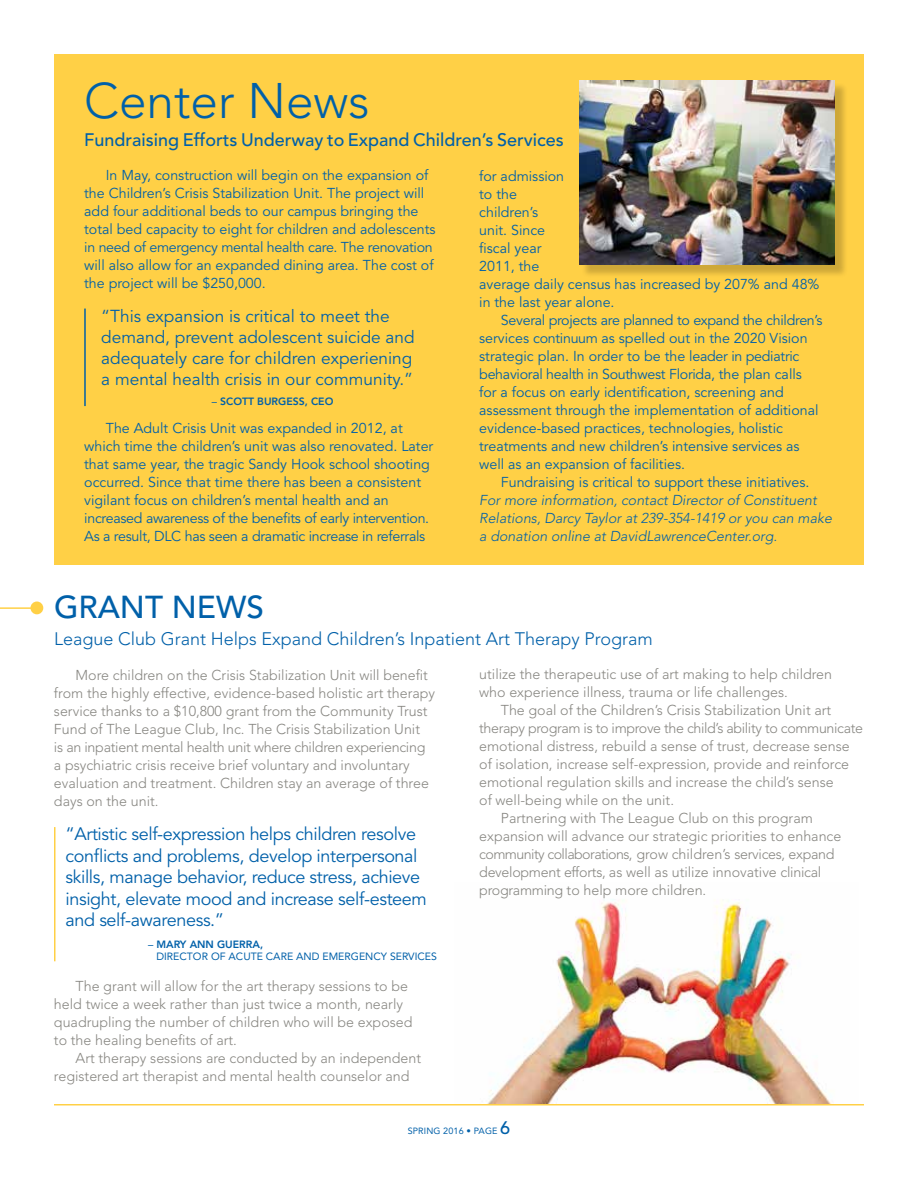
<style>
.page{position:relative;width:918px;height:1188px;background:#fff}
.page>*{position:absolute;margin:0;border:0;box-sizing:border-box;transform-origin:0 0}
.t1{font:300 49.5px "Avenir";color:#0060a9}
.t2{font:500 31.5px "Avenir";color:#0060a9}
.t3{font:18px/21.6px "Avenir";letter-spacing:-.02em;color:#0060a9}
.t4{font:300 18px "Avenir";color:#0060a9}
.t5{font:500 18px "Avenir";color:#0060a9}
.t6{font:17.25px/21px "Avenir";color:#0060a9}
.t7{font:14.25px/18px "Avenir";color:#0060a9}
.t8{font:300 14.25px/18px "Avenir";color:#878681}
.t9{font:italic 300 14.25px/18px "Avenir";color:#0060a9}
.t10{font:300 14.25px "Avenir";letter-spacing:-.02em;color:#878681}
.t11{font:300 14.25px "Avenir";letter-spacing:-.025em;color:#878681}
.t12{font:10.5px/12.6px "Avenir";color:#0060a9}
.t13{font:800 10.5px "Avenir";color:#0060a9}
.t14{font:9px "Avenir";letter-spacing:.015em;color:#0060a9}
.s1{font-weight:400}
.s2{font-weight:800}
.s3{font-weight:500;font-size:18px}
</style>
<div class="page">
<img style="left:487px;top:899px;width:345px;height:205px">
<hr style="left:54px;top:1104px;width:810px;height:2px;background:#ffd046">
<hr style="left:54px;top:827px;width:2px;height:134px;background:#ffd046">
<div style="left:54px;top:54px;width:810px;height:511px;background:#ffd046"></div>
<div style="left:582px;top:82px;width:266px;height:196px;background:#000;opacity:.2"></div>
<img style="left:580px;top:80px;width:255px;height:185px">
<hr style="left:0;top:607px;width:37px;height:2px;background:#ffd046">
<div style="left:30px;top:602px;width:13px;height:12px;background:#ffd046;border-radius:50%"></div>
<hr style="left:84px;top:309px;width:2px;height:97px;background:#0060a9">
<h1 class="t1" style="left:84px;top:71px;width:287px">Center News</h1>
<p class="t5" style="left:84px;top:130px;width:481px">Fundraising Efforts Underway to Expand Children’s Services</p>
<p class="t7" style="left:84px;top:167px;width:353px;text-indent:22px">In May, construction will begin on the expansion of the Children’s Crisis Stabilization Unit. The project will add four additional beds to our campus bringing the total bed capacity to eight for children and adolescents in need of emergency mental health care. The renovation will also allow for an expanded dining area. The cost of the project will be $250,000.</p>
<p class="t7" style="left:479px;top:167px;width:342px">for admission<br>to the<br>children’s<br>unit. Since<br>fiscal year<br>2011, the<br>average daily census has increased by 207% and 48% in the last year alone.</p>
<p class="t7" style="left:479px;top:311px;width:345px;text-indent:22px">Several projects are planned to expand the children’s services continuum as spelled out in the 2020 Vision strategic plan. In order to be the leader in pediatric behavioral health in Southwest Florida, the plan calls for a focus on early identification, screening and assessment through the implementation of additional evidence-based practices, technologies, holistic treatments and new children’s intensive services as well as an expansion of facilities.</p>
<p class="t7" style="left:501px;top:473px;width:310px">Fundraising is critical to support these initiatives.</p>
<p class="t9" style="left:479px;top:491px;width:354px">For more information, contact Director of Constituent<br>Relations, Darcy Taylor at 239-354-1419 or you can make a donation online at DavidLawrenceCenter.org.</p>
<p class="t6" style="left:101px;top:306px;width:315px">“This expansion is critical to meet the demand, prevent adolescent suicide and adequately care for children experiening a mental health crisis in our community.”</p>
<p class="t13" style="left:212px;top:396px;width:123px"><span class="s1">–</span> SCOTT BURGESS, CEO</p>
<p class="t7" style="left:84px;top:420px;width:351px;text-indent:22px">The Adult Crisis Unit was expanded in 2012, at which time the children’s unit was also renovated. Later that same year, the tragic Sandy Hook school shooting occurred. Since that time there has been a consistent vigilant focus on children’s mental health and an increased awareness of the benefits of early intervention.<br>As a result, DLC has seen a dramatic increase in referrals</p>
<h2 class="t2" style="left:54px;top:589px;width:211px">GRANT NEWS</h2>
<p class="t4" style="left:54px;top:628px;width:600px">League Club Grant Helps Expand Children’s Inpatient Art Therapy Program</p>
<p class="t8" style="left:54px;top:666px;width:383px;text-indent:22px">More children on the Crisis Stabilization Unit will benefit from the highly effective, evidence-based holistic art therapy service thanks to a $10,800 grant from the Community Trust Fund of The League Club, Inc. The Crisis Stabilization Unit<br>is an inpatient mental health unit where children experiencing a psychiatric crisis receive brief voluntary and involuntary evaluation and treatment. Children stay an average of three days on the unit.</p>
<p class="t3" style="left:65px;top:824px;width:363px">“Artistic self-expression helps children resolve conflicts and problems, develop interpersonal skills, manage behavior, reduce stress, achieve insight, elevate mood and increase self-esteem and self-awareness.”</p>
<p class="t12" style="left:156px;top:938px;width:282px;text-indent:-8px">– <span class="s2">MARY ANN GUERRA,<br></span>DIRECTOR OF ACUTE CARE AND EMERGENCY SERVICES</p>
<p class="t8" style="left:54px;top:977px;width:360px;text-indent:22px">The grant will allow for the art therapy sessions to be held twice a week rather than just twice a month, nearly quadrupling the number of children who will be exposed to the healing benefits of art.</p>
<p class="t8" style="left:54px;top:1049px;width:369px;text-indent:22px">Art therapy sessions are conducted by an independent registered art therapist and mental health counselor and</p>
<p class="t8" style="left:479px;top:666px;width:354px">utilize the therapeutic use of art making to help children who experience illness, trauma or life challenges.</p>
<p class="t8" style="left:501px;top:702px;width:332px">The goal of the Children’s Crisis Stabilization Unit art</p>
<p class="t11" style="left:479px;top:720px;width:385px">therapy program is to improve the child’s ability to communicate</p>
<p class="t8" style="left:479px;top:738px;width:372px">emotional distress, rebuild a sense of trust, decrease sense</p>
<p class="t8" style="left:479px;top:756px;width:371px">of isolation, increase self-expression, provide and reinforce</p>
<p class="t8" style="left:479px;top:774px;width:356px">emotional regulation skills and increase the child’s sense</p>
<p class="t8" style="left:479px;top:792px;width:196px">of well-being while on the unit.</p>
<p class="t8" style="left:501px;top:810px;width:314px">Partnering with The League Club on this program</p>
<p class="t8" style="left:479px;top:827px;width:364px">expansion will advance our strategic priorities to enhance</p>
<p class="t10" style="left:479px;top:846px;width:357px">community collaborations, grow children’s services, expand</p>
<p class="t10" style="left:479px;top:864px;width:344px">development efforts, as well as utilize innovative clinical</p>
<p class="t8" style="left:479px;top:881px;width:229px">programming to help more children.</p>
<p class="t14" style="left:408px;top:1126px;width:104px">SPRING 2016 • PAGE <span class="s3">6</span></p>
</div>
